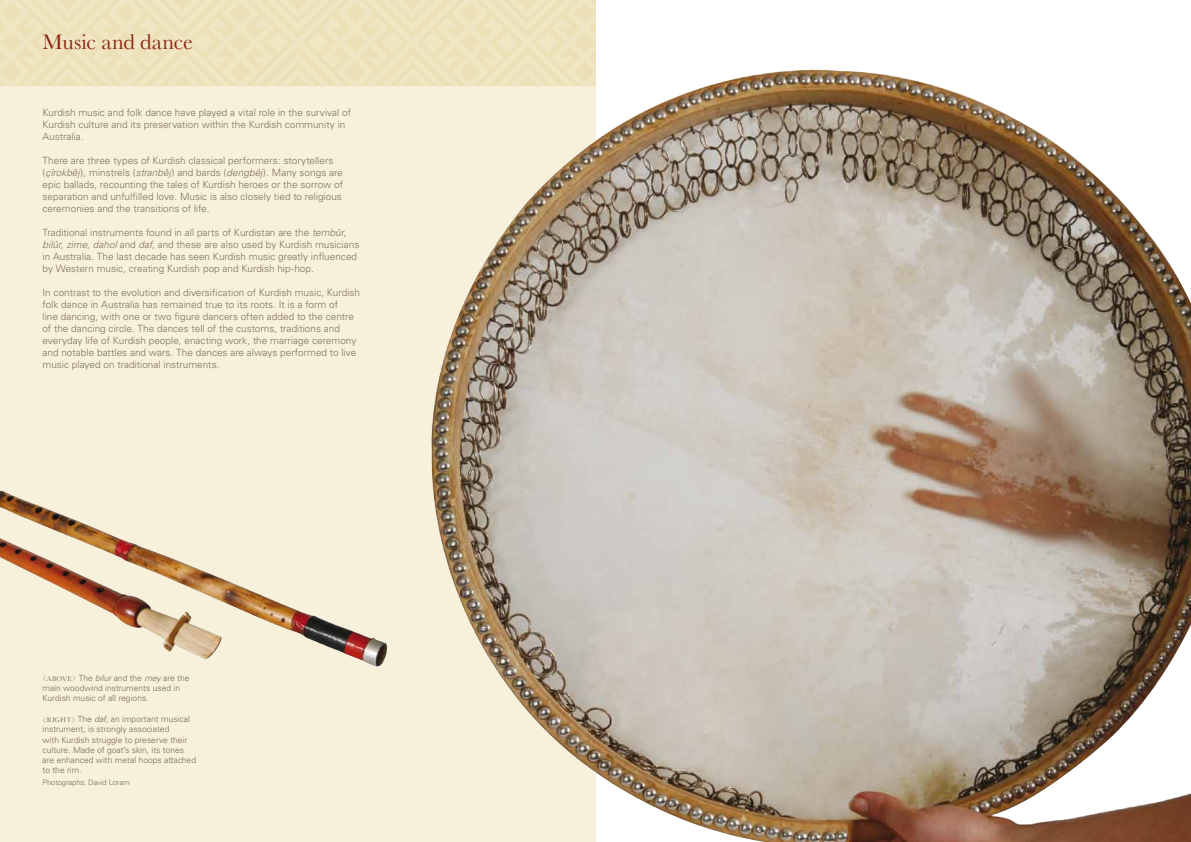
<style>
.page{position:relative;width:1191px;height:842px;background:#fff}
.page>*{position:absolute;margin:0;border:0;box-sizing:border-box;transform-origin:0 0}
.t1{font:22px "Baskerville";color:#8b2412}
.t2{font:300 10px/12px "Univers";color:#81715e}
.t3{font:300 8.5px/10.2px "Univers";color:#81715e}
.t4{font:300 7.5px "Univers";letter-spacing:-.005em;color:#81715e}
.s1{font-style:italic}
.s2{font-family:"Baskerville";font-weight:400;font-size:7px}
</style>
<div class="page">
<div style="left:0;top:0;width:595px;height:842px;background:#f7f0db"></div>
<img style="left:426px;top:69px;width:765px;height:773px">
<svg style="left:0;top:0;width:595px;height:85px"></svg>
<img style="left:0;top:490px;width:387px;height:177px">
<h1 class="t1" style="left:43px;top:29px;width:152px">Music and dance</h1>
<p class="t2" style="left:43px;top:106px;width:310px">Kurdish music and folk dance have played a vital role in the survival of<br>Kurdish culture and its preservation within the Kurdish community in<br>Australia.</p>
<p class="t2" style="left:43px;top:154px;width:302px">There are three types of Kurdish classical performers: storytellers (<span class="s1">çîrokbêj</span>), minstrels (<span class="s1">stranbêj</span>) and bards (<span class="s1">dengbêj</span>). Many songs are epic ballads, recounting the tales of Kurdish heroes or the sorrow of separation and unfulfilled love. Music is also closely tied to religious ceremonies and the transitions of life.</p>
<p class="t2" style="left:43px;top:226px;width:318px">Traditional instruments found in all parts of Kurdistan are the <span class="s1">tembûr</span>, <span class="s1">bilûr</span>, <span class="s1">zirne</span>, <span class="s1">dahol</span> and <span class="s1">daf</span>, and these are also used by Kurdish musicians in Australia. The last decade has seen Kurdish music greatly influenced by Western music, creating Kurdish pop and Kurdish hip-hop.</p>
<p class="t2" style="left:43px;top:286px;width:319px">In contrast to the evolution and diversification of Kurdish music, Kurdish folk dance in Australia has remained true to its roots. It is a form of<br>line dancing, with one or two figure dancers often added to the centre of the dancing circle. The dances tell of the customs, traditions and everyday life of Kurdish people, enacting work, the marriage ceremony and notable battles and wars. The dances are always performed to live music played on traditional instruments.</p>
<p class="t3" style="left:43px;top:673px;width:149px;text-indent:4px"><span class="s2">ABOVE</span> The <span class="s1">bilur</span> and the <span class="s1">mey</span> are the main woodwind instruments used in<br>Kurdish music of all regions.</p>
<p class="t3" style="left:43px;top:714px;width:155px;text-indent:4px"><span class="s2">RIGHT</span> The <span class="s1">daf</span>, an important musical instrument, is strongly associated<br>with Kurdish struggle to preserve their culture. Made of goat’s skin, its tones are enhanced with metal hoops attached to the rim.</p>
<p class="t4" style="left:43px;top:778px;width:89px">Photographs: David Loram</p>
</div>
